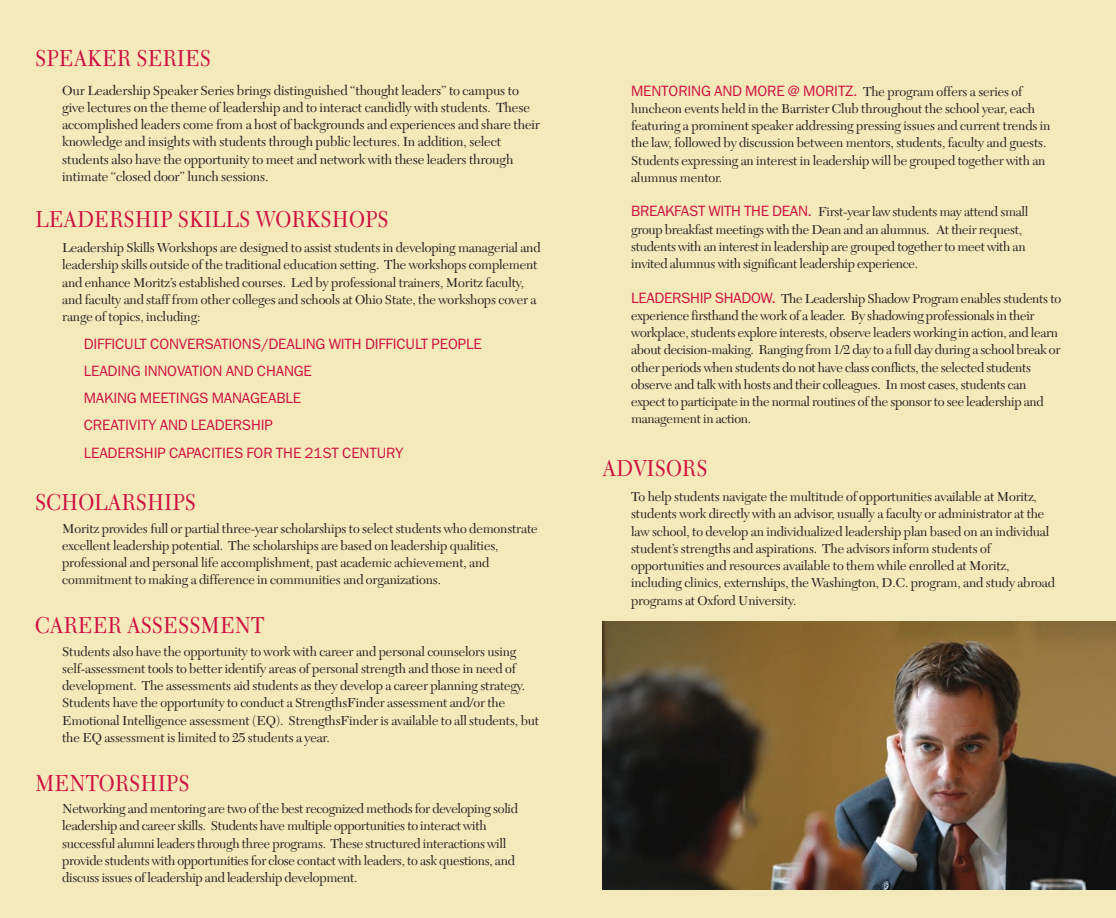
<style>
.page{position:relative;width:1116px;height:918px;background:#fff}
.page>*{position:absolute;margin:0;border:0;box-sizing:border-box;transform-origin:0 0}
.t1{font:24.15px "New Caledonia";color:#cd1141;scale:.87 1}
.t2{font:15px/27.3px "Franklin Gothic";letter-spacing:-.01em;color:#cd1141}
.t3{font:13.8px/17.2px "New Caledonia";letter-spacing:-.01em;color:#231f20}
.t4{font:13.5px/17.2px "New Caledonia";letter-spacing:-.01em;color:#231f20}
.s1{font-family:"Franklin Gothic";font-size:15px;color:#cd1141}
</style>
<div class="page">
<div style="left:0;top:0;width:1115px;height:918px;background:#f4e9ba"></div>
<img style="left:602px;top:621px;width:513px;height:269px">
<h1 class="t1" style="left:35px;top:48px;width:204px">SPEAKER SERIES</h1>
<p class="t3" style="left:62px;top:83px;width:479px">Our Leadership Speaker Series brings distinguished “thought leaders” to campus to give lectures on the theme of leadership and to interact candidly with students. These accomplished leaders come from a host of backgrounds and experiences and share their knowledge and insights with students through public lectures. In addition, select students also have the opportunity to meet and network with these leaders through intimate “closed door” lunch sessions.</p>
<h1 class="t1" style="left:35px;top:209px;width:408px">LEADERSHIP SKILLS WORKSHOPS</h1>
<p class="t4" style="left:62px;top:241px;width:480px">Leadership Skills Workshops are designed to assist students in developing managerial and leadership skills outside of the traditional education setting. The workshops complement and enhance Moritz’s established courses. Led by professional trainers, Moritz faculty, and faculty and staff from other colleges and schools at Ohio State, the workshops cover a range of topics, including:</p>
<p class="t2" style="left:84px;top:330px;width:399px">DIFFICULT CONVERSATIONS/DEALING WITH DIFFICULT PEOPLE LEADING INNOVATION AND CHANGE<br>MAKING MEETINGS MANAGEABLE<br>CREATIVITY AND LEADERSHIP<br>LEADERSHIP CAPACITIES FOR THE 21ST CENTURY</p>
<h1 class="t1" style="left:35px;top:492px;width:186px">SCHOLARSHIPS</h1>
<p class="t4" style="left:62px;top:521px;width:477px">Moritz provides full or partial three-year scholarships to select students who demonstrate excellent leadership potential. The scholarships are based on leadership qualities, professional and personal life accomplishment, past academic achievement, and commitment to making a difference in communities and organizations.</p>
<h1 class="t1" style="left:35px;top:615px;width:265px">CAREER ASSESSMENT</h1>
<p class="t4" style="left:62px;top:644px;width:478px">Students also have the opportunity to work with career and personal counselors using self-assessment tools to better identify areas of personal strength and those in need of development. The assessments aid students as they develop a career planning strategy.<br>Students have the opportunity to conduct a StrengthsFinder assessment and/or the Emotional Intelligence assessment (EQ). StrengthsFinder is available to all students, but the EQ assessment is limited to 25 students a year.</p>
<h1 class="t1" style="left:35px;top:773px;width:179px">MENTORSHIPS</h1>
<p class="t4" style="left:62px;top:801px;width:457px">Networking and mentoring are two of the best recognized methods for developing solid leadership and career skills. Students have multiple opportunities to interact with successful alumni leaders through three programs. These structured interactions will provide students with opportunities for close contact with leaders, to ask questions, and discuss issues of leadership and leadership development.</p>
<p class="t4" style="left:631px;top:84px;width:421px"><span class="s1">MENTORING AND MORE @ MORITZ.</span> The program offers a series of luncheon events held in the Barrister Club throughout the school year, each featuring a prominent speaker addressing pressing issues and current trends in the law, followed by discussion between mentors, students, faculty and guests.<br>Students expressing an interest in leadership will be grouped together with an alumnus mentor.</p>
<p class="t4" style="left:631px;top:205px;width:398px"><span class="s1">BREAKFAST WITH THE DEAN.</span> First-year law students may attend small group breakfast meetings with the Dean and an alumnus. At their request, students with an interest in leadership are grouped together to meet with an invited alumnus with significant leadership experience.</p>
<p class="t4" style="left:631px;top:291px;width:431px"><span class="s1">LEADERSHIP SHADOW.</span> The Leadership Shadow Program enables students to experience firsthand the work of a leader. By shadowing professionals in their workplace, students explore interests, observe leaders working in action, and learn about decision-making. Ranging from 1/2 day to a full day during a school break or other periods when students do not have class conflicts, the selected students observe and talk with hosts and their colleagues. In most cases, students can expect to participate in the normal routines of the sponsor to see leadership and management in action.</p>
<h1 class="t1" style="left:602px;top:458px;width:122px">ADVISORS</h1>
<p class="t4" style="left:631px;top:489px;width:425px">To help students navigate the multitude of opportunities available at Moritz, students work directly with an advisor, usually a faculty or administrator at the law school, to develop an individualized leadership plan based on an individual student’s strengths and aspirations. The advisors inform students of opportunities and resources available to them while enrolled at Moritz, including clinics, externships, the Washington, D.C. program, and study abroad programs at Oxford University.</p>
</div>
